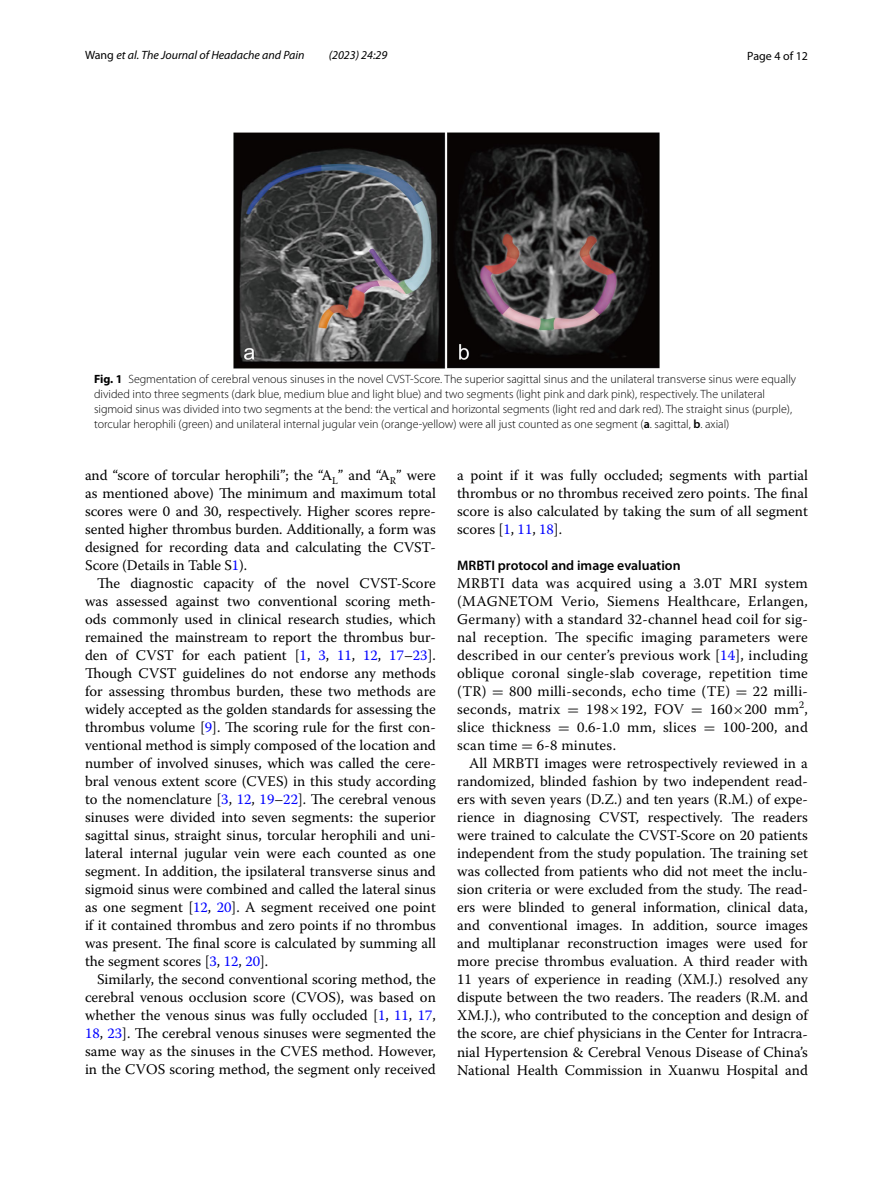
<style>
.page{position:relative;width:893px;height:1187px;background:#fff}
.page>*{position:absolute;margin:0;border:0;box-sizing:border-box;transform-origin:0 0}
.t1{font:14.7px/18px "Warnock Pro";color:#000;text-align:justify}
.t2{font:600 13.8px "Myriad Pro";color:#000}
.t3{font:300 12px/15px "Myriad Pro";color:#000}
.t4{font:italic 12px "Myriad Pro";color:#000}
.t5{font:12px "Myriad Pro";color:#000}
.s1{font-style:normal}
.s2{font-weight:700}
.s3{font-weight:600}
.s4{color:#00f}
.s5{font-family:"MTSY"}
</style>
<div class="page">
<img style="left:234px;top:133px;width:425px;height:235px">
<p class="t4" style="left:85px;top:48px;width:221px"><span class="s1">Wang</span> et al. The Journal of Headache and Pain</p>
<p class="t4" style="left:329px;top:48px;width:60px">(2023) 24:29</p>
<p class="t5" style="left:747px;top:48px;width:62px">Page 4 of 12</p>
<p class="t3" style="left:94px;top:372px;width:704px"><span class="s2">Fig. 1</span> Segmentation of cerebral venous sinuses in the novel CVST-Score. The superior sagittal sinus and the unilateral transverse sinus were equally divided into three segments (dark blue, medium blue and light blue) and two segments (light pink and dark pink), respectively. The unilateral sigmoid sinus was divided into two segments at the bend: the vertical and horizontal segments (light red and dark red). The straight sinus (purple), torcular herophili (green) and unilateral internal jugular vein (orange-yellow) were all just counted as one segment (<span class="s3">a</span>. sagittal, <span class="s3">b</span>. axial)</p>
<p class="t1" style="left:85px;top:466px;width:352px">and “score of torcular herophili”; the “A<sub>L</sub>” and “A<sub>R</sub>” were as mentioned above) The minimum and maximum total scores were 0 and 30, respectively. Higher scores repre&shy;sented higher thrombus burden. Additionally, a form was designed for recording data and calculating the CVST-Score (Details in Table S<span class="s4">1</span>).</p>
<p class="t1" style="left:85px;top:574px;width:352px;text-indent:12px">The diagnostic capacity of the novel CVST-Score was assessed against two conventional scoring meth&shy;ods commonly used in clinical research studies, which remained the mainstream to report the thrombus bur&shy;den of CVST for each patient [<span class="s4">1</span>, <span class="s4">3</span>, <span class="s4">11</span>, <span class="s4">12</span>, <span class="s4">17</span>–<span class="s4">23</span>].<br>Though CVST guidelines do not endorse any methods for assessing thrombus burden, these two methods are widely accepted as the golden standards for assessing the thrombus volume [<span class="s4">9</span>]. The scoring rule for the first con&shy;ventional method is simply composed of the location and number of involved sinuses, which was called the cere&shy;bral venous extent score (CVES) in this study according to the nomenclature [<span class="s4">3</span>, <span class="s4">12</span>, <span class="s4">19</span>–<span class="s4">22</span>]. The cerebral venous sinuses were divided into seven segments: the superior sagittal sinus, straight sinus, torcular herophili and uni&shy;lateral internal jugular vein were each counted as one segment. In addition, the ipsilateral transverse sinus and sigmoid sinus were combined and called the lateral sinus as one segment [<span class="s4">12</span>, <span class="s4">20</span>]. A segment received one point if it contained thrombus and zero points if no thrombus was present. The final score is calculated by summing all the segment scores [<span class="s4">3</span>, <span class="s4">12</span>, <span class="s4">20</span>].</p>
<p class="t1" style="left:85px;top:970px;width:352px;text-indent:12px">Similarly, the second conventional scoring method, the cerebral venous occlusion score (CVOS), was based on whether the venous sinus was fully occluded [<span class="s4">1</span>, <span class="s4">11</span>, <span class="s4">17</span>, <span class="s4">18</span>, <span class="s4">23</span>]. The cerebral venous sinuses were segmented the same way as the sinuses in the CVES method. However, in the CVOS scoring method, the segment only received</p>
<p class="t1" style="left:457px;top:466px;width:352px">a point if it was fully occluded; segments with partial thrombus or no thrombus received zero points. The final score is also calculated by taking the sum of all segment scores [<span class="s4">1</span>, <span class="s4">11</span>, <span class="s4">18</span>].</p>
<p class="t2" style="left:457px;top:557px;width:225px">MRBTI protocol and image evaluation</p>
<p class="t1" style="left:457px;top:574px;width:352px">MRBTI data was acquired using a 3.0T MRI system (MAGNETOM Verio, Siemens Healthcare, Erlangen, Germany) with a standard 32-channel head coil for sig&shy;nal reception. The specific imaging parameters were described in our center’s previous work [<span class="s4">14</span>], including oblique coronal single-slab coverage, repetition time (TR) <span class="s5">=</span> 800 milli-seconds, echo time (TE) <span class="s5">=</span> 22 milli&shy;seconds, matrix <span class="s5">=</span> 198<span class="s5">×</span>192, FOV <span class="s5">=</span> 160<span class="s5">×</span>200 mm<sup>2</sup>, slice thickness <span class="s5">=</span> 0.6-1.0 mm, slices <span class="s5">=</span> 100-200, and scan time <span class="s5">=</span> 6-8 minutes.</p>
<p class="t1" style="left:457px;top:754px;width:352px;text-indent:12px">All MRBTI images were retrospectively reviewed in a randomized, blinded fashion by two independent read&shy;ers with seven years (D.Z.) and ten years (R.M.) of expe&shy;rience in diagnosing CVST, respectively. The readers were trained to calculate the CVST-Score on 20 patients independent from the study population. The training set was collected from patients who did not meet the inclu&shy;sion criteria or were excluded from the study. The read&shy;ers were blinded to general information, clinical data, and conventional images. In addition, source images and multiplanar reconstruction images were used for more precise thrombus evaluation. A third reader with 11 years of experience in reading (XM.J.) resolved any dispute between the two readers. The readers (R.M. and XM.J.), who contributed to the conception and design of the score, are chief physicians in the Center for Intracra&shy;nial Hypertension &amp; Cerebral Venous Disease of China’s National Health Commission in Xuanwu Hospital and</p>
</div>
